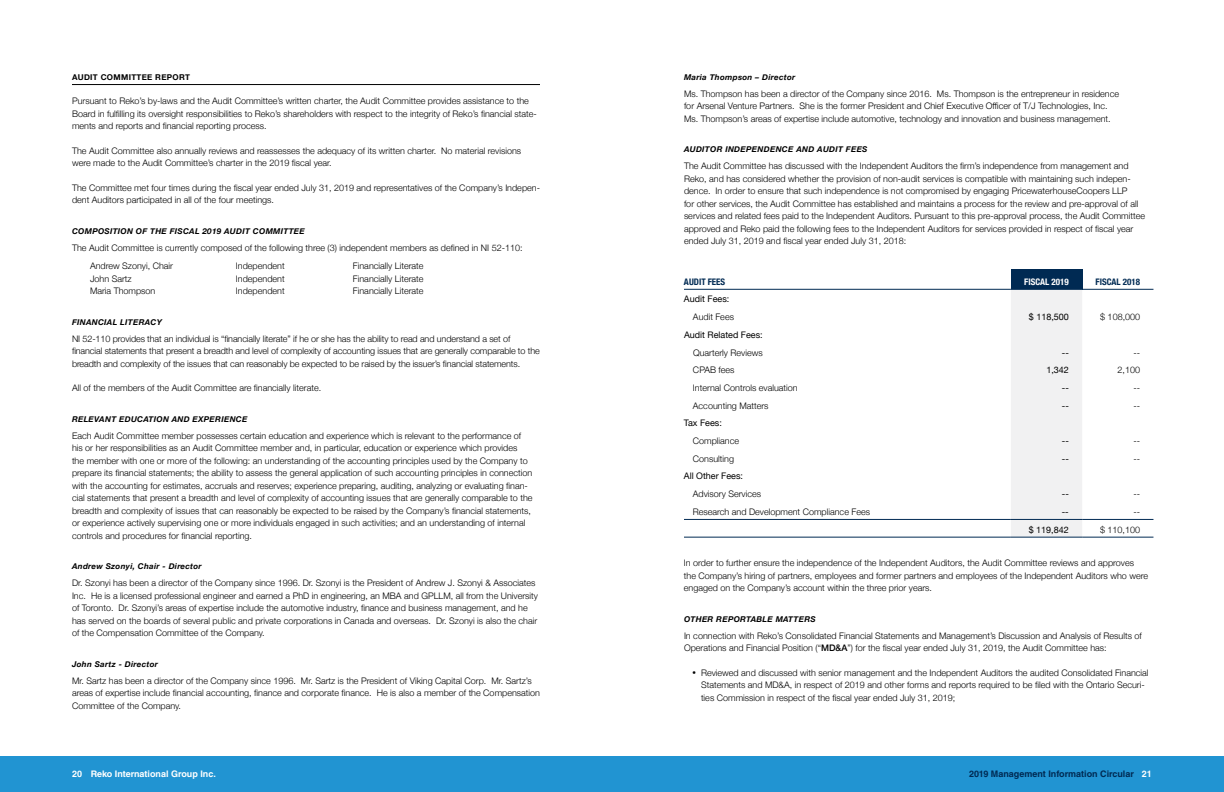
<style>
.page{position:relative;width:1224px;height:792px;background:#fff}
.page>*{position:absolute;margin:0;border:0;box-sizing:border-box;transform-origin:0 0}
.t1{font:300 9px/12.5px "Helvetica Neue";color:#000}
.t2{font:9px "Helvetica Neue";color:#000}
.t3{font:700 9px "Helvetica LT Std";color:#002a53}
.t4{font:700 9px "Helvetica LT Std";color:#fff}
.t5{font:700 condensed 9px "Helvetica Neue";color:#002a53}
.t6{font:700 condensed 9px "Helvetica Neue";color:#fff}
.t7{font:italic 700 8px "Helvetica Neue";letter-spacing:.04em;color:#000}
.t8{font:700 8px "Helvetica Neue";letter-spacing:.04em;color:#000}
.s1{font-weight:500}
.s2{color:#fff}
</style>
<div class="page">
<div style="left:0;top:756px;width:1224px;height:36px;background:#2194d2"></div>
<hr style="left:72px;top:84px;width:468px;height:1px;background:#000">
<div style="left:1011px;top:269px;width:71px;height:20px;background:#002a53"></div>
<div style="left:1011px;top:290px;width:71px;height:247px;background:#f1f1f2"></div>
<hr style="left:684px;top:289px;width:327px;height:1px;background:#002a53">
<hr style="left:1011px;top:289px;width:71px;height:1px;background:#002a53">
<hr style="left:1082px;top:289px;width:71px;height:1px;background:#002a53">
<hr style="left:684px;top:519px;width:327px;height:1px;background:#002a53">
<hr style="left:684px;top:537px;width:327px;height:1px;background:#002a53">
<hr style="left:1011px;top:519px;width:71px;height:1px;background:#002a53">
<hr style="left:1011px;top:537px;width:71px;height:1px;background:#002a53">
<hr style="left:1082px;top:519px;width:71px;height:1px;background:#002a53">
<hr style="left:1082px;top:537px;width:71px;height:1px;background:#002a53">
<p class="t8" style="left:72px;top:71px;width:119px">AUDIT COMMITTEE REPORT</p>
<p class="t1" style="left:72px;top:94px;width:466px">Pursuant to Reko’s by-laws and the Audit Committee’s written charter, the Audit Committee provides assistance to the<br>Board in fulfilling its oversight responsibilities to Reko’s shareholders with respect to the integrity of Reko’s financial state&shy;ments and reports and financial reporting process.</p>
<p class="t1" style="left:72px;top:144px;width:451px">The Audit Committee also annually reviews and reassesses the adequacy of its written charter. No material revisions were made to the Audit Committee’s charter in the 2019 fiscal year.</p>
<p class="t1" style="left:72px;top:181px;width:470px">The Committee met four times during the fiscal year ended July 31, 2019 and representatives of the Company’s Indepen&shy;dent Auditors participated in all of the four meetings.</p>
<p class="t7" style="left:72px;top:225px;width:234px">COMPOSITION OF THE FISCAL 2019 AUDIT COMMITTEE</p>
<p class="t1" style="left:90px;top:238px;width:434px;line-height:18.5px;text-indent:-18px">The Audit Committee is currently composed of the following three (3) independent members as defined in NI 52-110:<br>Andrew Szonyi, Chair</p>
<p class="t1" style="left:236px;top:259px;width:50px">Independent</p>
<p class="t1" style="left:353px;top:259px;width:72px">Financially Literate</p>
<p class="t1" style="left:90px;top:272px;width:43px">John Sartz</p>
<p class="t1" style="left:236px;top:272px;width:50px">Independent</p>
<p class="t1" style="left:353px;top:272px;width:72px">Financially Literate</p>
<p class="t1" style="left:90px;top:284px;width:67px">Maria Thompson</p>
<p class="t1" style="left:236px;top:284px;width:50px">Independent</p>
<p class="t1" style="left:353px;top:284px;width:72px">Financially Literate</p>
<p class="t7" style="left:72px;top:316px;width:92px">FINANCIAL LITERACY</p>
<p class="t1" style="left:72px;top:332px;width:469px">NI 52-110 provides that an individual is “financially literate” if he or she has the ability to read and understand a set of financial statements that present a breadth and level of complexity of accounting issues that are generally comparable to the breadth and complexity of the issues that can reasonably be expected to be raised by the issuer’s financial statements.</p>
<p class="t1" style="left:72px;top:381px;width:251px">All of the members of the Audit Committee are financially literate.</p>
<p class="t7" style="left:72px;top:413px;width:177px">RELEVANT EDUCATION AND EXPERIENCE</p>
<p class="t1" style="left:72px;top:429px;width:462px">Each Audit Committee member possesses certain education and experience which is relevant to the performance of his or her responsibilities as an Audit Committee member and, in particular, education or experience which provides<br>the member with one or more of the following: an understanding of the accounting principles used by the Company to prepare its financial statements; the ability to assess the general application of such accounting principles in connection with the accounting for estimates, accruals and reserves; experience preparing, auditing, analyzing or evaluating finan&shy;cial statements that present a breadth and level of complexity of accounting issues that are generally comparable to the breadth and complexity of issues that can reasonably be expected to be raised by the Company’s financial statements, or experience actively supervising one or more individuals engaged in such activities; and an understanding of internal controls and procedures for financial reporting.</p>
<p class="t7" style="left:72px;top:560px;width:131px">Andrew Szonyi, Chair - Director</p>
<p class="t1" style="left:72px;top:576px;width:468px">Dr. Szonyi has been a director of the Company since 1996. Dr. Szonyi is the President of Andrew J. Szonyi &amp; Associates Inc. He is a licensed professional engineer and earned a PhD in engineering, an MBA and GPLLM, all from the University of Toronto. Dr. Szonyi’s areas of expertise include the automotive industry, finance and business management, and he has served on the boards of several public and private corporations in Canada and overseas. Dr. Szonyi is also the chair of the Compensation Committee of the Company.</p>
<p class="t7" style="left:72px;top:658px;width:87px">John Sartz - Director</p>
<p class="t1" style="left:72px;top:674px;width:470px">Mr. Sartz has been a director of the Company since 1996. Mr. Sartz is the President of Viking Capital Corp. Mr. Sartz’s areas of expertise include financial accounting, finance and corporate finance. He is also a member of the Compensation<br>Committee of the Company.</p>
<p class="t7" style="left:684px;top:71px;width:113px">Maria Thompson – Director</p>
<p class="t1" style="left:684px;top:87px;width:437px">Ms. Thompson has been a director of the Company since 2016. Ms. Thompson is the entrepreneur in residence for Arsenal Venture Partners. She is the former President and Chief Executive Officer of T/J Technologies, Inc.<br>Ms. Thompson’s areas of expertise include automotive, technology and innovation and business management.</p>
<p class="t7" style="left:684px;top:143px;width:185px">AUDITOR INDEPENDENCE AND AUDIT FEES</p>
<p class="t1" style="left:684px;top:159px;width:463px">The Audit Committee has discussed with the Independent Auditors the firm’s independence from management and Reko, and has considered whether the provision of non-audit services is compatible with maintaining such indepen&shy;dence. In order to ensure that such independence is not compromised by engaging PricewaterhouseCoopers LLP<br>for other services, the Audit Committee has established and maintains a process for the review and pre-approval of all services and related fees paid to the Independent Auditors. Pursuant to this pre-approval process, the Audit Committee approved and Reko paid the following fees to the Independent Auditors for services provided in respect of fiscal year ended July 31, 2019 and fiscal year ended July 31, 2018:</p>
<p class="t5" style="left:684px;top:274px;width:43px">AUDIT FEES</p>
<p class="t6" style="left:1024px;top:274px;width:46px">FISCAL 2019</p>
<p class="t5" style="left:1096px;top:274px;width:46px">FISCAL 2018</p>
<p class="t2" style="left:684px;top:293px;width:47px">Audit Fees:</p>
<p class="t1" style="left:693px;top:310px;width:43px">Audit Fees</p>
<p class="t2" style="left:1029px;top:310px;width:42px">$ 118,500</p>
<p class="t1" style="left:1100px;top:310px;width:42px">$ 108,000</p>
<p class="t2" style="left:684px;top:328px;width:80px">Audit Related Fees:</p>
<p class="t1" style="left:693px;top:345px;width:71px">Quarterly Reviews</p>
<p class="t2" style="left:1062px;top:346px;width:9px">--</p>
<p class="t1" style="left:1134px;top:345px;width:8px">--</p>
<p class="t1" style="left:693px;top:363px;width:43px">CPAB fees</p>
<p class="t2" style="left:1046px;top:364px;width:24px">1,342</p>
<p class="t1" style="left:1118px;top:363px;width:24px">2,100</p>
<p class="t1" style="left:693px;top:381px;width:106px">Internal Controls evaluation</p>
<p class="t2" style="left:1062px;top:381px;width:9px">--</p>
<p class="t1" style="left:1134px;top:381px;width:8px">--</p>
<p class="t1" style="left:693px;top:399px;width:77px">Accounting Matters</p>
<p class="t2" style="left:1062px;top:399px;width:9px">--</p>
<p class="t1" style="left:1134px;top:399px;width:8px">--</p>
<p class="t2" style="left:684px;top:417px;width:39px">Tax Fees:</p>
<p class="t1" style="left:693px;top:434px;width:48px">Compliance</p>
<p class="t2" style="left:1062px;top:434px;width:9px">--</p>
<p class="t1" style="left:1133px;top:434px;width:8px">--</p>
<p class="t1" style="left:693px;top:452px;width:43px">Consulting</p>
<p class="t2" style="left:1062px;top:452px;width:9px">--</p>
<p class="t1" style="left:1133px;top:452px;width:8px">--</p>
<p class="t2" style="left:684px;top:470px;width:61px">All Other Fees:</p>
<p class="t1" style="left:693px;top:487px;width:70px">Advisory Services</p>
<p class="t2" style="left:1062px;top:487px;width:9px">--</p>
<p class="t1" style="left:1133px;top:487px;width:8px">--</p>
<p class="t1" style="left:693px;top:505px;width:179px">Research and Development Compliance Fees</p>
<p class="t2" style="left:1062px;top:505px;width:9px">--</p>
<p class="t1" style="left:1133px;top:505px;width:8px">--</p>
<p class="t2" style="left:1029px;top:523px;width:42px">$ 119,842</p>
<p class="t1" style="left:1100px;top:523px;width:42px">$ 110,100</p>
<p class="t1" style="left:684px;top:556px;width:466px">In order to further ensure the independence of the Independent Auditors, the Audit Committee reviews and approves the Company’s hiring of partners, employees and former partners and employees of the Independent Auditors who were engaged on the Company’s account within the three prior years.</p>
<p class="t7" style="left:684px;top:613px;width:133px">OTHER REPORTABLE MATTERS</p>
<p class="t1" style="left:684px;top:629px;width:459px">In connection with Reko’s Consolidated Financial Statements and Management’s Discussion and Analysis of Results of<br>Operations and Financial Position (“<span class="s1">MD&amp;A</span>”) for the fiscal year ended July 31, 2019, the Audit Committee has:</p>
<p class="t1" style="left:701px;top:666px;width:449px;text-indent:-9px">• Reviewed and discussed with senior management and the Independent Auditors the audited Consolidated Financial<br>Statements and MD&amp;A, in respect of 2019 and other forms and reports required to be filed with the Ontario Securi&shy;ties Commission in respect of the fiscal year ended July 31, 2019;</p>
<p class="t4" style="left:72px;top:769px;width:145px">20 Reko International Group Inc.</p>
<p class="t3" style="left:969px;top:769px;width:184px">2019 Management Information Circular <span class="s2">21</span></p>
</div>
